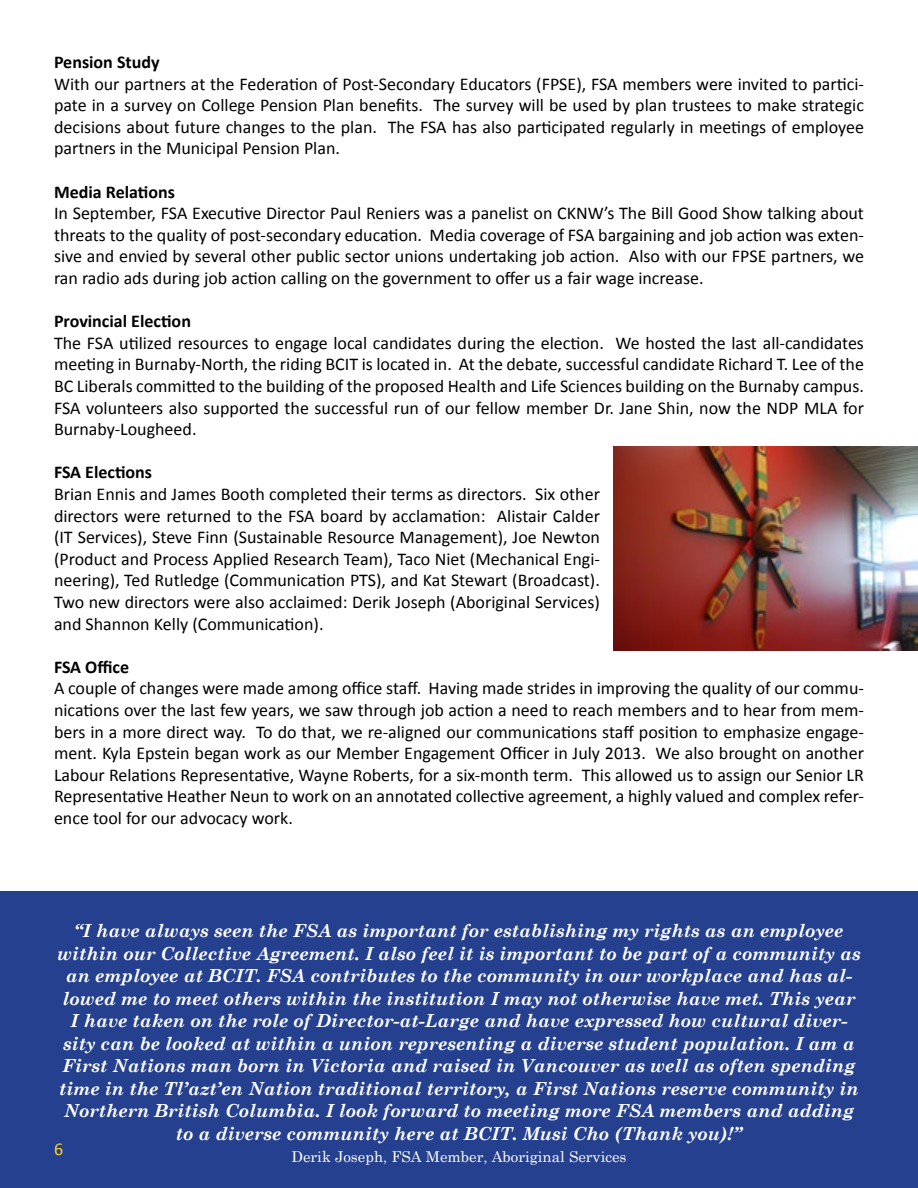
<style>
.page{position:relative;width:918px;height:1188px;background:#fff}
.page>*{position:absolute;margin:0;border:0;box-sizing:border-box;transform-origin:0 0}
.t1{font:18px/21.6px "Calibri";color:#000;text-align:justify}
.t2{font:italic 700 18px/22.5px "Century Schoolbook";color:#fff;text-align:center}
.t3{font:700 18px "Calibri";color:#000}
.t4{font:18px "Calibri";color:#ffd128}
.t5{font:15px "Century Schoolbook";color:#fff}
</style>
<div class="page">
<img style="left:614px;top:447px;width:303px;height:204px">
<div style="left:0;top:891px;width:918px;height:297px;background:#25408f"></div>
<p class="t3" style="left:54px;top:51px;width:107px">Pension Study</p>
<p class="t1" style="left:54px;top:73px;width:812px">With our partners at the Federation of Post-Secondary Educators (FPSE), FSA members were invited to partici&shy;pate in a survey on College Pension Plan benefits. The survey will be used by plan trustees to make strategic decisions about future changes to the plan. The FSA has also participated regularly in meetings of employee partners in the Municipal Pension Plan.</p>
<p class="t3" style="left:54px;top:180px;width:122px">Media Relations</p>
<p class="t1" style="left:54px;top:202px;width:812px">In September, FSA Executive Director Paul Reniers was a panelist on CKNW’s The Bill Good Show talking about threats to the quality of post-secondary education. Media coverage of FSA bargaining and job action was exten&shy;sive and envied by several other public sector unions undertaking job action. Also with our FPSE partners, we ran radio ads during job action calling on the government to offer us a fair wage increase.</p>
<p class="t3" style="left:54px;top:310px;width:139px">Provincial Election</p>
<p class="t1" style="left:54px;top:332px;width:812px">The FSA utilized resources to engage local candidates during the election. We hosted the last all-candidates meeting in Burnaby-North, the riding BCIT is located in. At the debate, successful candidate Richard T. Lee of the BC Liberals committed to the building of the proposed Health and Life Sciences building on the Burnaby campus.<br>FSA volunteers also supported the successful run of our fellow member Dr. Jane Shin, now the NDP MLA for Burnaby-Lougheed.</p>
<p class="t3" style="left:54px;top:461px;width:100px">FSA Elections</p>
<p class="t1" style="left:54px;top:483px;width:548px">Brian Ennis and James Booth completed their terms as directors. Six other directors were returned to the FSA board by acclamation: Alistair Calder (IT Services), Steve Finn (Sustainable Resource Management), Joe Newton (Product and Process Applied Research Team), Taco Niet (Mechanical Engi&shy;neering), Ted Rutledge (Communication PTS), and Kat Stewart (Broadcast).<br>Two new directors were also acclaimed: Derik Joseph (Aboriginal Services) and Shannon Kelly (Communication).</p>
<p class="t3" style="left:54px;top:655px;width:77px">FSA Office</p>
<p class="t1" style="left:54px;top:678px;width:811px">A couple of changes were made among office staff. Having made strides in improving the quality of our commu&shy;nications over the last few years, we saw through job action a need to reach members and to hear from mem&shy;bers in a more direct way. To do that, we re-aligned our communications staff position to emphasize engage&shy;ment. Kyla Epstein began work as our Member Engagement Officer in July 2013. We also brought on another Labour Relations Representative, Wayne Roberts, for a six-month term. This allowed us to assign our Senior LR Representative Heather Neun to work on an annotated collective agreement, a highly valued and complex refer&shy;ence tool for our advocacy work.</p>
<p class="t2" style="left:57px;top:919px;width:805px">“I have always seen the FSA as important for establishing my rights as an employee within our Collective Agreement. I also feel it is important to be part of a community as an employee at BCIT. FSA contributes to the community in our workplace and has al&shy;lowed me to meet others within the institution I may not otherwise have met. This year I have taken on the role of Director-at-Large and have expressed how cultural diver&shy;sity can be looked at within a union representing a diverse student population. I am a First Nations man born in Victoria and raised in Vancouver as well as often spending time in the Tl’azt’en Nation traditional territory, a First Nations reserve community in Northern British Columbia. I look forward to meeting more FSA members and adding to a diverse community here at BCIT. Musi Cho (Thank you)!”</p>
<p class="t5" style="left:291px;top:1144px;width:337px">Derik Joseph, FSA Member, Aboriginal Services</p>
<p class="t4" style="left:54px;top:1138px;width:11px">6</p>
</div>
